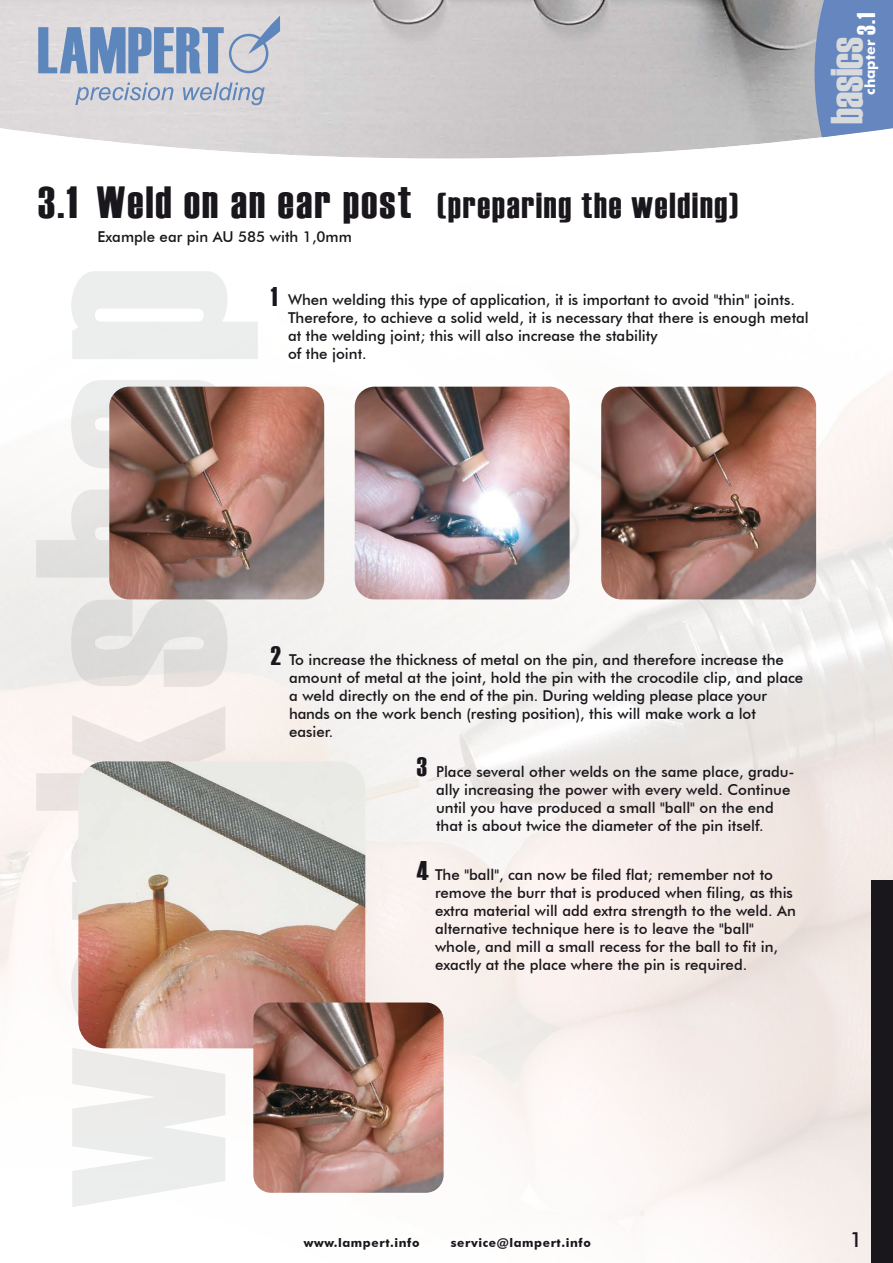
<style>
.page{position:relative;width:893px;height:1263px;background:#fff}
.page>*{position:absolute;margin:0;border:0;box-sizing:border-box;transform-origin:0 0}
.t1{font:44.85px "Haettenschweiler";color:#d9dadb}
.t2{font:36px "Haettenschweiler";letter-spacing:.05em;color:#1a171c}
.t3{font:27px "Haettenschweiler";color:#1a171c}
.t4{font:500 21px "Futura BT";color:#1a171c}
.t5{font:500 15px/18px "Futura BT";color:#1a171c}
.t6{font:700 14.25px "Futura BT";color:#fff}
.t7{font:700 12px "Futura BT";letter-spacing:.05em;color:#1a171c}
.s1{font-family:"Haettenschweiler";font-weight:400;font-size:25.8px}
.s2{font-size:45px}
</style>
<div class="page">
<img style="left:0;top:375px;width:893px;height:888px">
<div style="left:872px;top:880px;width:21px;height:383px;background:#1a171c"></div>
<img style="left:78px;top:761px;width:287px;height:287px;border-radius:27px">
<img style="left:601px;top:387px;width:215px;height:212px;border-radius:20px">
<img style="left:355px;top:387px;width:215px;height:212px;border-radius:20px">
<img style="left:109px;top:387px;width:215px;height:212px;border-radius:20px">
<img style="left:253px;top:1002px;width:191px;height:191px;border-radius:18px">
<img style="left:0;top:0;width:814px;height:159px">
<svg style="left:38px;top:16px;width:242px;height:57px;background:#a4b4cd"></svg>
<svg style="left:75px;top:82px;width:190px;height:23px;background:#bfc6d3"></svg>
<svg style="left:814px;top:0;width:79px;height:138px;background:#6e8cc0"></svg>
<p class="t6" style="left:862px;top:95px;width:84px;rotate:-90deg">chapter <span class="s1">3.1</span></p>
<h1 class="t1" style="left:816px;top:124px;width:89px;rotate:-90deg">basics</h1>
<h2 class="t2" style="left:38px;top:180px;width:701px"><span class="s2">3.1 Weld on an ear post</span> (preparing the welding)</h2>
<p class="t5" style="left:97px;top:227px;width:256px">Example ear pin AU 585 with 1,0mm</p>
<h3 class="t3" style="left:271px;top:278px;width:8px">1</h3>
<p class="t5" style="left:288px;top:291px;width:522px">When welding this type of application, it is important to avoid "thin" joints.<br>Therefore, to achieve a solid weld, it is necessary that there is enough metal at the welding joint; this will also increase the stability<br>of the joint.</p>
<h3 class="t3" style="left:271px;top:637px;width:12px">2</h3>
<p class="t5" style="left:289px;top:651px;width:516px">To increase the thickness of metal on the pin, and therefore increase the amount of metal at the joint, hold the pin with the crocodile clip, and place a weld directly on the end of the pin. During welding please place your hands on the work bench (resting position), this will make work a lot easier.</p>
<p class="t5" style="left:436px;top:762px;width:360px">Place several other welds on the same place, gradu&shy;ally increasing the power with every weld. Continue until you have produced a small "ball" on the end that is about twice the diameter of the pin itself.</p>
<h3 class="t3" style="left:417px;top:748px;width:12px">3</h3>
<h3 class="t3" style="left:417px;top:852px;width:13px">4</h3>
<p class="t5" style="left:435px;top:865px;width:363px">The "ball", can now be filed flat; remember not to remove the burr that is produced when filing, as this extra material will add extra strength to the weld. An alternative technique here is to leave the "ball" whole, and mill a small recess for the ball to fit in, exactly at the place where the pin is required.</p>
<p class="t7" style="left:304px;top:1236px;width:117px">www.lampert.info</p>
<p class="t7" style="left:451px;top:1236px;width:142px">service@lampert.info</p>
<h3 class="t4" style="left:850px;top:1227px;width:14px">1</h3>
</div>
